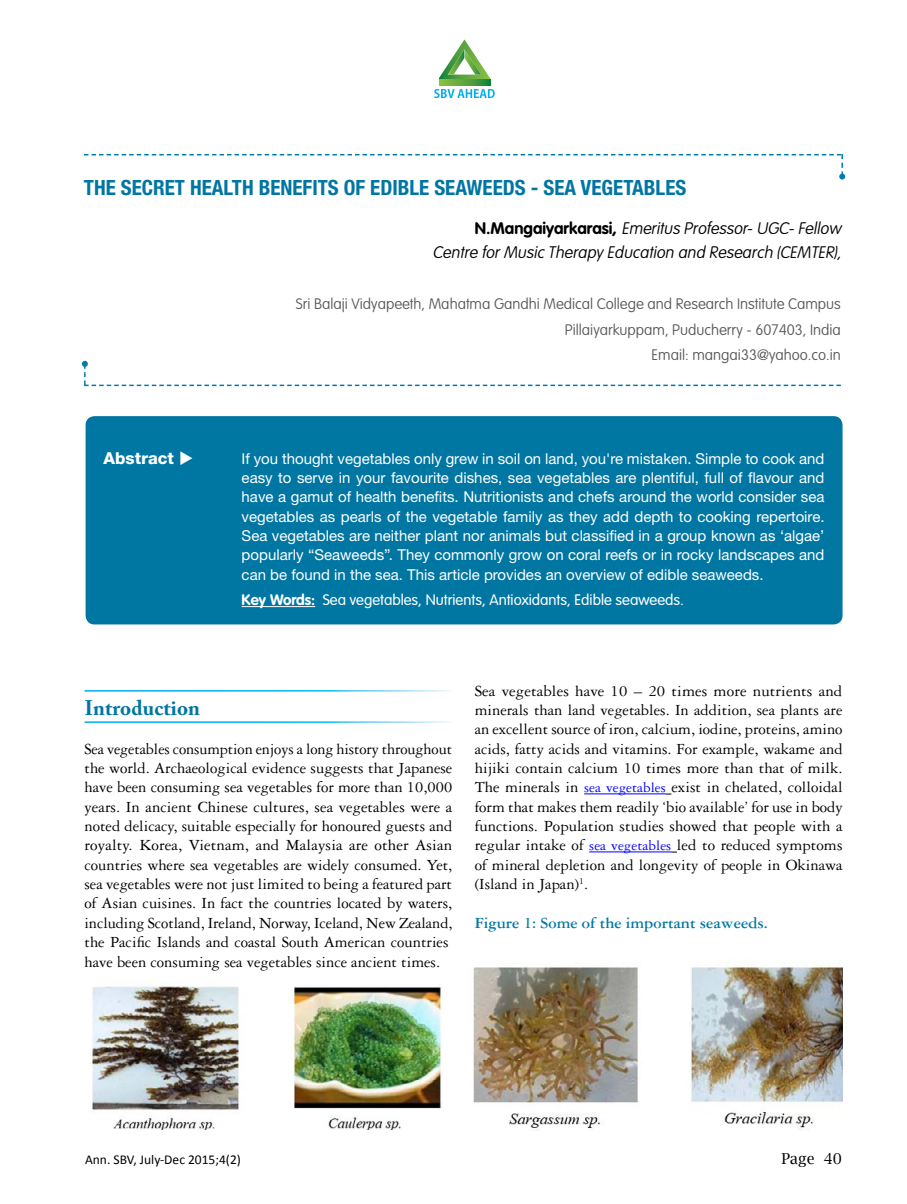
<style>
.page{position:relative;width:907px;height:1204px;background:#fff}
.page>*{position:absolute;margin:0;border:0;box-sizing:border-box;transform-origin:0 0}
.t1{font:700 condensed 21px "Helvetica Neue LTW1 G";color:#0076a3}
.t2{font:700 21px "Adobe Caslon Pro";letter-spacing:.005em;color:#0076a3}
.t3{font:16.5px/19.4px "Garamond 3 LT Pro";color:#000}
.t4{font:italic 100 16.5px/24px "VAG Rounded LT Pro";color:#000;text-align:right}
.t5{font:700 16.5px "Garamond 3 LT Pro";color:#0076a3}
.t6{font:800 16.5px "Helvetica Neue LTW1 G";color:#fff}
.t7{font:15px/19.4px "Helvetica Neue LTW1 G";color:#fff;text-align:justify}
.t8{font:100 15px/25.5px "VAG Rounded LT Pro";color:#58595b;text-align:right}
.t9{font:300 15px "VAG Rounded LT Pro";color:#fff}
.t10{font:15px "Lucida Bright";color:#000}
.t11{font:13.5px "Calibri";color:#000}
.s1{font-weight:700;font-style:normal}
.s2{font-weight:700}
.s3{font-size:15px;color:#00f}
</style>
<div class="page">
<svg style="left:439px;top:39px;width:52px;height:40px"></svg>
<svg style="left:439px;top:79px;width:52px;height:6px"></svg>
<svg style="left:434px;top:89px;width:61px;height:9px"></svg>
<div style="left:86px;top:416px;width:756px;height:208px;background:#0076a3;border-radius:9px"></div>
<hr style="left:242px;top:606px;width:73px;height:1px;background:#fff">
<svg style="left:84px;top:154px;width:761px;height:25px"></svg>
<svg style="left:82px;top:361px;width:759px;height:25px"></svg>
<hr style="left:584px;top:793px;width:82px;height:1px;background:#00f">
<hr style="left:589px;top:851px;width:82px;height:1px;background:#00f">
<img style="left:91px;top:986px;width:352px;height:143px">
<img style="left:473px;top:965px;width:369px;height:166px">
<p class="t1" style="left:84px;top:174px;width:49px">THE SECRE</p>
<p class="t1" style="left:175px;top:174px;width:27px">T HEAL</p>
<p class="t1" style="left:232px;top:174px;width:361px">TH BENEFITS OF EDIBLE SEAWEEDS - SEA VEGE</p>
<p class="t1" style="left:623px;top:174px;width:44px">TABLES</p>
<p class="t4" style="left:432px;top:217px;width:413px"><span class="s1">N . M a n g a i ya rka ra s i,</span> Emeritus Professor-UGC-Fellow<br>Centre forMusic Therapy Education and Research (CEMTER),</p>
<p class="t8" style="left:296px;top:291px;width:547px">Sri Balaji Vidyapeeth, Mahatma Gandhi Medical College and Research Institute Campus<br>Pillaiyarkuppam, Puducherry - 607403, India<br>Email: mangai33@yahoo.co.in</p>
<p class="t6" style="left:104px;top:448px;width:92px">Abstract ◆</p>
<p class="t7" style="left:242px;top:448px;width:584px">If you thought vegetables only grew in soil on land, you're mistaken. Simple to cook and easy to serve in your favourite dishes, sea vegetables are plentiful, full of flavour and have a gamut of health benefits. Nutritionists and chefs around the world consider sea vegetables as pearls of the vegetable family as they add depth to cooking repertoire.<br>Sea vegetables are neither plant nor animals but classified in a group known as ‘algae’ popularly “Seaweeds”. They commonly grow on coral reefs or in rocky landscapes and can be found in the sea. This article provides an overview of edible seaweeds.</p>
<p class="t9" style="left:242px;top:591px;width:444px"><span class="s2">Key Words:</span> Sea vegetables, Nutrients, Antioxidants, Edible seaweeds.</p>
<p class="t2" style="left:85px;top:695px;width:117px">Introduction</p>
<p class="t3" style="left:85px;top:739px;width:369px">Sea vegetables consumption enjoys a long history throughout the world. Archaeological evidence suggests that Japanese have been consuming sea vegetables for more than 10,000 years. In ancient Chinese cultures, sea vegetables were a noted delicacy, suitable especially for honoured guests and royalty. Korea, Vietnam, and Malaysia are other Asian countries where sea vegetables are widely consumed. Yet, sea vegetables were not just limited to being a featured part of Asian cuisines. In fact the countries located by waters, including Scotland, Ireland, Norway, Iceland, New Zealand, the Pacific Islands and coastal South American countries have been consuming sea vegetables since ancient times.</p>
<p class="t3" style="left:475px;top:681px;width:370px;text-align:justify">Sea vegetables have 10 – 20 times more nutrients and minerals than land vegetables. In addition, sea plants are an excellent source of iron, calcium, iodine, proteins, amino acids, fatty acids and vitamins. For example, wakame and hijiki contain calcium 10 times more than that of milk.<br>The minerals in <span class="s3">sea vegetables</span> exist in chelated, colloidal form that makes them readily ‘bio available’ for use in body functions. Population studies showed that people with a regular intake of <span class="s3">sea vegetables</span> led to reduced symptoms of mineral depletion and longevity of people in Okinawa (Island in Japan)<sup>1</sup>.</p>
<p class="t5" style="left:475px;top:913px;width:295px">Figure 1: Some of the important seaweeds.</p>
<p class="t11" style="left:85px;top:1150px;width:157px">Ann. SBV, July-Dec 2015;4(2)</p>
<p class="t10" style="left:781px;top:1150px;width:62px">Page 40</p>
</div>
